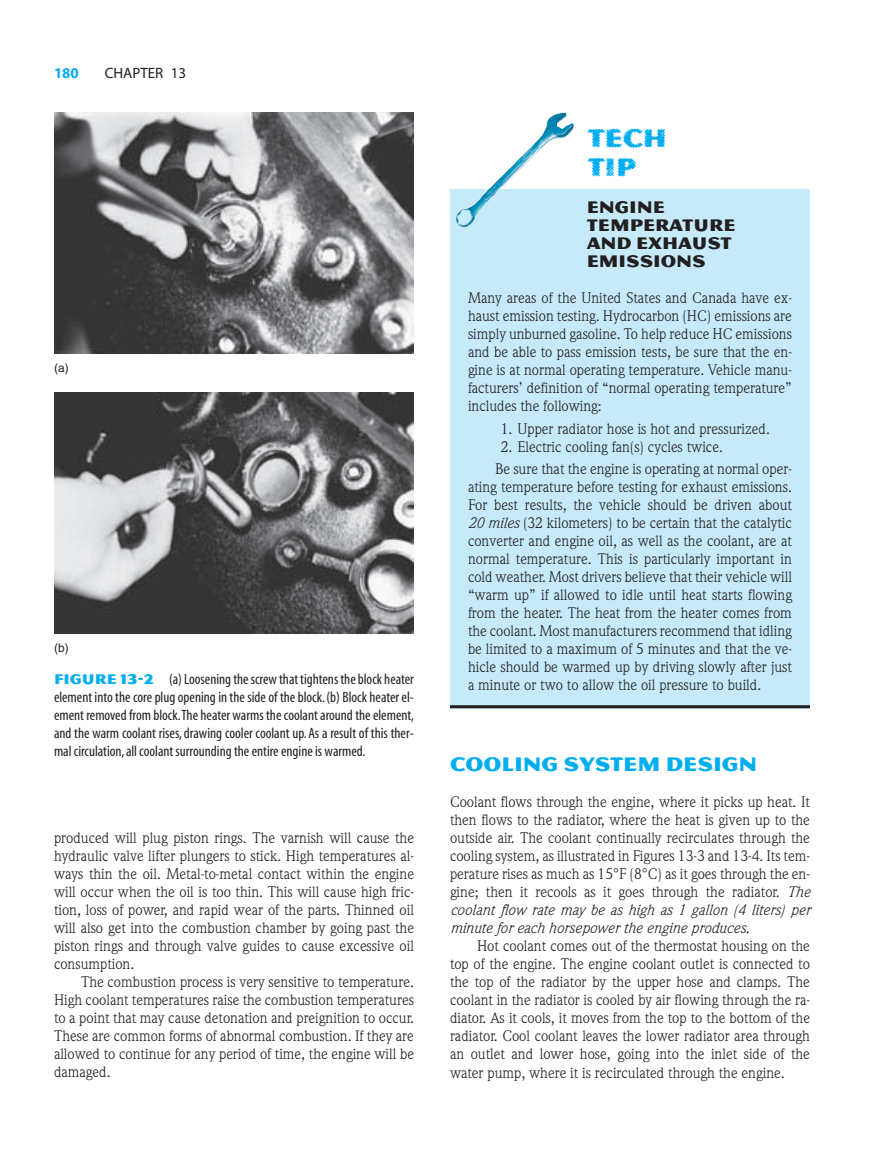
<style>
.page{position:relative;width:891px;height:1175px;background:#fff}
.page>*{position:absolute;margin:0;border:0;box-sizing:border-box;transform-origin:0 0}
.t1{font:27px/28.5px "Magnesium Grime";color:#00aeef}
.t2{font:21px "Magnesium MVB";color:#00aeef}
.t3{font:18px/18px "Magnesium MVB";color:#231f20}
.t4{font:15px/18px "Weidemann";color:#231f20;text-align:justify}
.t5{font:condensed 15px/18px "Myriad";color:#231f20;text-align:justify}
.t6{font:15px "Myriad";color:#231f20}
.t7{font:700 15px "Myriad";color:#00aeef}
.t8{font:12px "Helvetica";color:#231f20}
.s1{font-family:"Magnesium MVB";font-stretch:normal;color:#00aeef}
.s2{font-style:italic}
</style>
<div class="page">
<img style="left:54px;top:112px;width:360px;height:241px">
<img style="left:54px;top:393px;width:360px;height:240px">
<div style="left:450px;top:189px;width:360px;height:519px;background:#c6eafa"></div>
<hr style="left:450px;top:705px;width:360px;height:3px;background:#231f20">
<img style="left:456px;top:113px;width:118px;height:115px">
<p class="t7" style="left:54px;top:67px;width:26px">180</p>
<p class="t6" style="left:105px;top:67px;width:83px">CHAPTER 13</p>
<p class="t8" style="left:54px;top:363px;width:16px">(a)</p>
<p class="t8" style="left:54px;top:643px;width:16px">(b)</p>
<p class="t5" style="left:54px;top:671px;width:362px"><span class="s1">FIGURE 13-2</span> (a) Loosening the screw that tightens the block heater element into the core plug opening in the side of the block.(b) Block heater el&shy;ement removed from block.The heater warms the coolant around the element, and the warm coolant rises, drawing cooler coolant up. As a result of this ther&shy;mal circulation,all coolant surrounding the entire engine is warmed.</p>
<p class="t4" style="left:54px;top:830px;width:362px">produced will plug piston rings. The varnish will cause the hydraulic valve lifter plungers to stick. High temperatures al&shy;ways thin the oil. Metal-to-metal contact within the engine will occur when the oil is too thin. This will cause high fric&shy;tion, loss of power, and rapid wear of the parts. Thinned oil will also get into the combustion chamber by going past the piston rings and through valve guides to cause excessive oil consumption.</p>
<p class="t4" style="left:54px;top:974px;width:362px;text-indent:27px">The combustion process is very sensitive to temperature.<br>High coolant temperatures raise the combustion temperatures to a point that may cause detonation and preignition to occur.<br>These are common forms of abnormal combustion. If they are allowed to continue for any period of time, the engine will be damaged.</p>
<h1 class="t1" style="left:588px;top:124px;width:81px">Tech<br>Tip</h1>
<p class="t3" style="left:587px;top:198px;width:150px">ENGINE<br>TEMPERATURE<br>AND EXHAUST<br>EMISSIONS</p>
<p class="t4" style="left:468px;top:290px;width:325px">Many areas of the United States and Canada have ex&shy;haust emission testing. Hydrocarbon (HC) emissions are simply unburned gasoline. To help reduce HC emissions and be able to pass emission tests, be sure that the en&shy;gine is at normal operating temperature. Vehicle manu&shy;facturers’ definition of “normal operating temperature” includes the following:</p>
<p class="t4" style="left:501px;top:421px;width:271px">1. Upper radiator hose is hot and pressurized.</p>
<p class="t4" style="left:495px;top:437px;width:298px;line-height:22.5px;text-indent:6px">2. Electric cooling fan(s) cycles twice.<br>Be sure that the engine is operating at normal oper-</p>
<p class="t4" style="left:468px;top:479px;width:326px">ating temperature before testing for exhaust emissions.<br>For best results, the vehicle should be driven about <span class="s2">20 miles</span> (32 kilometers) to be certain that the catalytic converter and engine oil, as well as the coolant, are at normal temperature. This is particularly important in cold weather. Most drivers believe that their vehicle will “warm up” if allowed to idle until heat starts flowing from the heater. The heat from the heater comes from the coolant. Most manufacturers recommend that idling be limited to a maximum of 5 minutes and that the ve&shy;hicle should be warmed up by driving slowly after just a minute or two to allow the oil pressure to build.</p>
<h2 class="t2" style="left:450px;top:752px;width:309px">COOLING SYSTEM DESIGN</h2>
<p class="t4" style="left:450px;top:794px;width:362px">Coolant flows through the engine, where it picks up heat. It then flows to the radiator, where the heat is given up to the outside air. The coolant continually recirculates through the cooling system, as illustrated in Figures 13-3 and 13-4. Its tem&shy;perature rises as much as 15°F (8°C) as it goes through the en&shy;gine; then it recools as it goes through the radiator. <span class="s2">The coolant flow rate may be as high as 1 gallon (4 liters) per minute for each horsepower the engine produces.</span></p>
<p class="t4" style="left:450px;top:938px;width:362px;text-indent:27px">Hot coolant comes out of the thermostat housing on the top of the engine. The engine coolant outlet is connected to the top of the radiator by the upper hose and clamps. The coolant in the radiator is cooled by air flowing through the ra&shy;diator. As it cools, it moves from the top to the bottom of the radiator. Cool coolant leaves the lower radiator area through an outlet and lower hose, going into the inlet side of the water pump, where it is recirculated through the engine.</p>
</div>
